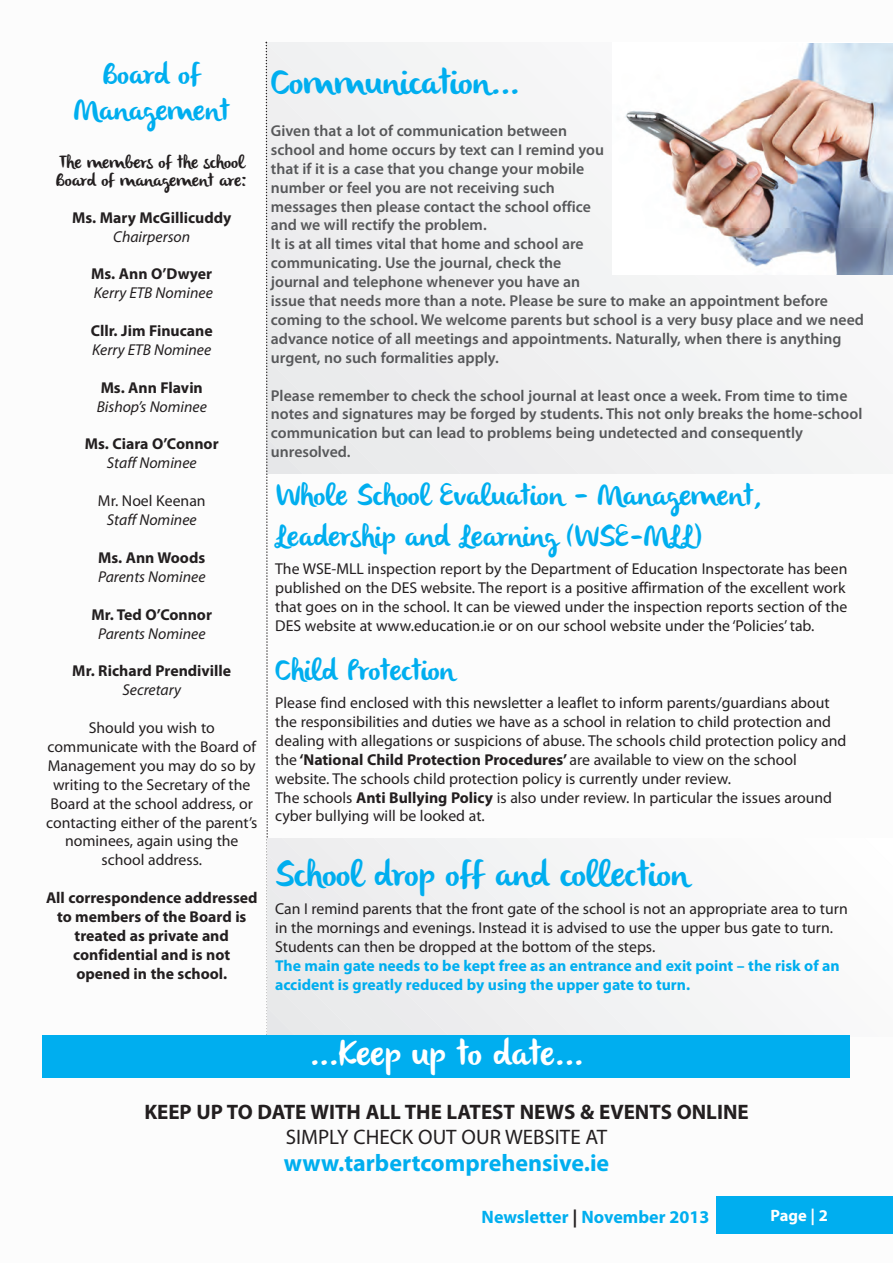
<style>
.page{position:relative;width:893px;height:1263px;background:#fff}
.page>*{position:absolute;margin:0;border:0;box-sizing:border-box;transform-origin:0 0}
.t1{font:36px "olivier";color:#00aeef}
.t2{font:36px "olivier";color:#fff}
.t3{font:30px/36px "olivier";color:#00aeef;text-align:center}
.t4{font:700 24px "Myriad Pro";color:#00aeef}
.t5{font:700 21px "Myriad Pro";color:#231f20}
.t6{font:21px "Myriad Pro";color:#231f20}
.t7{font:18px/18px "olivier";color:#231f20}
.t8{font:700 18px "Myriad Pro";color:#00aeef}
.t9{font:700 16.5px "Myriad Pro";color:#fff}
.t10{font:15.75px/18.9px "Myriad Pro";color:#231f20}
.t11{font:600 15.75px/18.9px "Myriad Pro";color:#57585a}
.t12{font:700 15.75px/18.9px "Myriad Pro";color:#231f20;text-align:center}
.t13{font:italic 15.75px "Myriad Pro";color:#231f20}
.t14{font:700 15.75px/18.9px "Myriad Pro";color:#00aeef}
.s1{font-weight:700}
.s2{color:#231f20}
</style>
<div class="page">
<div style="left:274px;top:43px;width:20px;height:430px;background:#ececee"></div>
<div style="left:294px;top:43px;width:20px;height:430px;background:#ececee"></div>
<div style="left:314px;top:43px;width:19px;height:430px;background:#ecedee"></div>
<div style="left:333px;top:43px;width:20px;height:430px;background:#ededee"></div>
<div style="left:353px;top:43px;width:539px;height:430px;background:#eeeeef"></div>
<div style="left:373px;top:43px;width:519px;height:422px;background:#efeff0"></div>
<div style="left:392px;top:43px;width:500px;height:402px;background:#f0f0f1"></div>
<div style="left:412px;top:43px;width:480px;height:383px;background:#f0f0f1"></div>
<div style="left:432px;top:43px;width:460px;height:363px;background:#f0f1f2"></div>
<div style="left:451px;top:43px;width:441px;height:343px;background:#f1f2f3"></div>
<div style="left:471px;top:43px;width:421px;height:324px;background:#f2f3f4"></div>
<div style="left:491px;top:43px;width:401px;height:304px;background:#f2f3f4"></div>
<div style="left:510px;top:43px;width:382px;height:284px;background:#f3f4f4"></div>
<div style="left:530px;top:43px;width:363px;height:265px;background:#f4f5f5"></div>
<img style="left:612px;top:43px;width:281px;height:231px">
<div style="left:716px;top:1197px;width:177px;height:37px;background:#00aeef"></div>
<svg style="left:265px;top:41px;width:4px;height:994px"></svg>
<div style="left:268px;top:839px;width:13px;height:196px;background:#eaebec"></div>
<div style="left:281px;top:839px;width:15px;height:196px;background:#eaebec"></div>
<div style="left:296px;top:839px;width:16px;height:196px;background:#eaebec"></div>
<div style="left:312px;top:839px;width:15px;height:196px;background:#ebebed"></div>
<div style="left:327px;top:839px;width:15px;height:196px;background:#ebebed"></div>
<div style="left:342px;top:839px;width:16px;height:196px;background:#ececee"></div>
<div style="left:358px;top:839px;width:15px;height:196px;background:#ececee"></div>
<div style="left:373px;top:839px;width:15px;height:196px;background:#ededee"></div>
<div style="left:388px;top:839px;width:16px;height:196px;background:#ededee"></div>
<div style="left:404px;top:839px;width:15px;height:196px;background:#eeeeef"></div>
<div style="left:419px;top:839px;width:15px;height:196px;background:#eeeeef"></div>
<div style="left:434px;top:839px;width:16px;height:196px;background:#efeff0"></div>
<div style="left:450px;top:839px;width:15px;height:196px;background:#efeff0"></div>
<div style="left:465px;top:839px;width:16px;height:196px;background:#f0f0f1"></div>
<div style="left:481px;top:839px;width:273px;height:196px;background:#f0f1f2"></div>
<div style="left:496px;top:839px;width:258px;height:183px;background:#f1f1f2"></div>
<div style="left:511px;top:839px;width:243px;height:168px;background:#f1f2f3"></div>
<div style="left:527px;top:839px;width:227px;height:152px;background:#f2f3f4"></div>
<div style="left:542px;top:839px;width:212px;height:137px;background:#f5f5f6"></div>
<div style="left:43px;top:1035px;width:807px;height:43px;background:#00aeef"></div>
<h2 class="t3" style="left:74px;top:58px;width:157px">Board of<br>Management</h2>
<p class="t7" style="left:56px;top:154px;width:192px">The members of the school<br>Board of management are:</p>
<p class="t12" style="left:72px;top:209px;width:161px">Ms. Mary McGillicuddy</p>
<p class="t13" style="left:113px;top:230px;width:78px">Chairperson</p>
<p class="t12" style="left:91px;top:266px;width:122px">Ms. Ann O’Dwyer</p>
<p class="t13" style="left:94px;top:287px;width:120px">Kerry ETB Nominee</p>
<p class="t12" style="left:91px;top:323px;width:124px">Cllr. Jim Finucane</p>
<p class="t13" style="left:92px;top:344px;width:120px">Kerry ETB Nominee</p>
<p class="t12" style="left:101px;top:379px;width:104px">Ms. Ann Flavin</p>
<p class="t13" style="left:97px;top:400px;width:112px">Bishop’s Nominee</p>
<p class="t12" style="left:85px;top:436px;width:135px">Ms. Ciara O’Connor</p>
<p class="t13" style="left:107px;top:457px;width:91px">Staff Nominee</p>
<p class="t10" style="left:98px;top:493px;width:109px">Mr. Noel Keenan</p>
<p class="t13" style="left:107px;top:514px;width:91px">Staff Nominee</p>
<p class="t12" style="left:98px;top:549px;width:109px">Ms. Ann Woods</p>
<p class="t13" style="left:98px;top:571px;width:109px">Parents Nominee</p>
<p class="t12" style="left:91px;top:606px;width:122px">Mr. Ted O’Connor</p>
<p class="t13" style="left:98px;top:627px;width:109px">Parents Nominee</p>
<p class="t12" style="left:72px;top:663px;width:160px">Mr. Richard Prendiville</p>
<p class="t13" style="left:122px;top:684px;width:60px">Secretary</p>
<p class="t10" style="left:46px;top:719px;width:213px;text-align:center">Should you wish to communicate with the Board of<br>Management you may do so by writing to the Secretary of the<br>Board at the school address, or contacting either of the parent’s nominees, again using the school address.</p>
<p class="t12" style="left:46px;top:890px;width:213px">All correspondence addressed to members of the Board is treated as private and confidential and is not opened in the school.</p>
<h1 class="t1" style="left:271px;top:61px;width:250px">Communication...</h1>
<p class="t11" style="left:271px;top:122px;width:595px">Given that a lot of communication between<br>school and home occurs by text can I remind you<br>that if it is a case that you change your mobile<br>number or feel you are not receiving such<br>messages then please contact the school office<br>and we will rectify the problem.<br>It is at all times vital that home and school are<br>communicating. Use the journal, check the<br>journal and telephone whenever you have an<br>issue that needs more than a note. Please be sure to make an appointment before coming to the school. We welcome parents but school is a very busy place and we need advance notice of all meetings and appointments. Naturally, when there is anything urgent, no such formalities apply.</p>
<p class="t11" style="left:271px;top:387px;width:593px">Please remember to check the school journal at least once a week. From time to time notes and signatures may be forged by students. This not only breaks the home-school communication but can lead to problems being undetected and consequently unresolved.</p>
<h2 class="t3" style="left:275px;top:478px;width:488px;line-height:40.5px;text-align:left">Whole School Evaluation – Management,<br>Leadership and Learning (WSE-MLL)</h2>
<p class="t10" style="left:275px;top:560px;width:574px">The WSE-MLL inspection report by the Department of Education Inspectorate has been published on the DES website. The report is a positive affirmation of the excellent work that goes on in the school. It can be viewed under the inspection reports section of the DES website at www.education.ie or on our school website under the ‘Policies’ tab.</p>
<h2 class="t3" style="left:275px;top:654px;width:181px">Child Protection</h2>
<p class="t10" style="left:275px;top:694px;width:573px">Please find enclosed with this newsletter a leaflet to inform parents/guardians about the responsibilities and duties we have as a school in relation to child protection and dealing with allegations or suspicions of abuse. The schools child protection policy and the <span class="s1">‘National Child Protection Procedures’</span> are available to view on the school website. The schools child protection policy is currently under review.<br>The schools <span class="s1">Anti Bullying Policy</span> is also under review. In particular the issues around cyber bullying will be looked at.</p>
<h1 class="t1" style="left:275px;top:854px;width:415px">School drop off and collection</h1>
<p class="t10" style="left:275px;top:901px;width:574px">Can I remind parents that the front gate of the school is not an appropriate area to turn in the mornings and evenings. Instead it is advised to use the upper bus gate to turn.<br>Students can then be dropped at the bottom of the steps.</p>
<p class="t14" style="left:275px;top:957px;width:566px">The main gate needs to be kept free as an entrance and exit point – the risk of an accident is greatly reduced by using the upper gate to turn.</p>
<h1 class="t2" style="left:310px;top:1032px;width:275px">...Keep up to date...</h1>
<h3 class="t5" style="left:144px;top:1104px;width:606px">KEEP UP TO DATE WITH ALL THE LATEST NEWS &amp; EVENTS ONLINE</h3>
<h3 class="t6" style="left:286px;top:1129px;width:323px">SIMPLY CHECK OUT OUR WEBSITE AT</h3>
<h3 class="t4" style="left:284px;top:1154px;width:327px">www.tarbertcomprehensive.ie</h3>
<p class="t8" style="left:482px;top:1210px;width:229px">Newsletter <span class="s2">|</span> November 2013</p>
<p class="t9" style="left:770px;top:1209px;width:59px">Page | 2</p>
</div>
